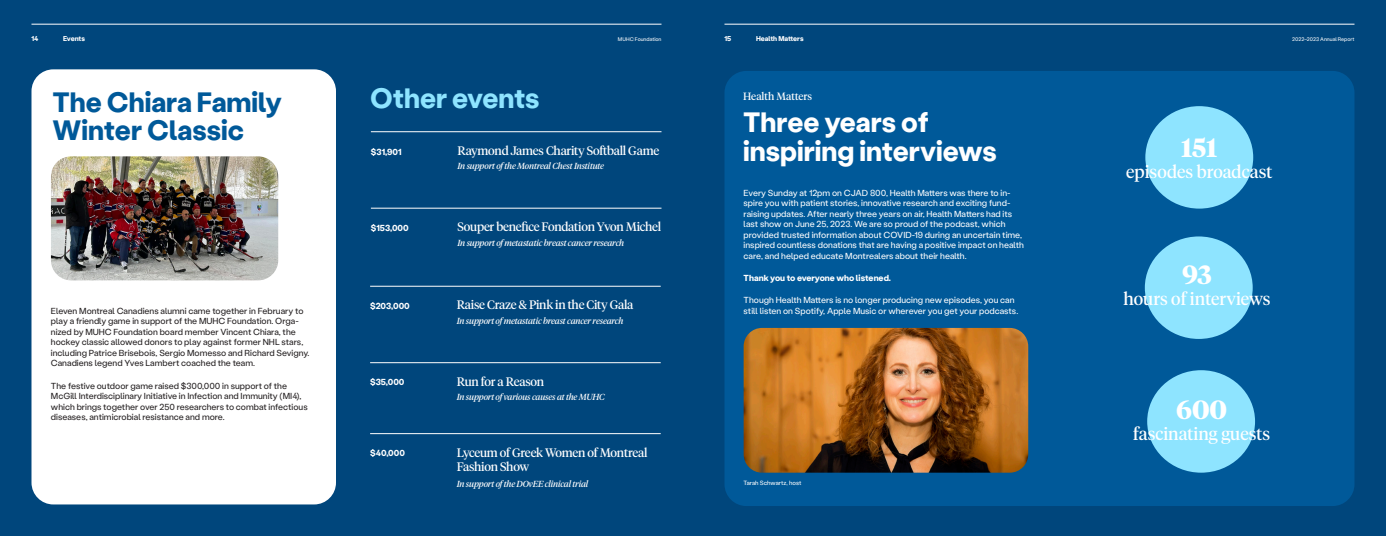
<style>
.page{position:relative;width:1386px;height:536px;background:#00467c}
.page>*{position:absolute;margin:0;border:0;box-sizing:border-box;transform-origin:0 0}
.Titre{font:700 28px/28.3px "Stabil Grotesk";color:#fff}
.Titre-2{font:700 28px/28.3px "Stabil Grotesk";color:#005999}
.Surtitre{font:700 28px "Stabil Grotesk";color:#8ee4ff}
.t1{font:700 26.25px "Tiempos Headline";color:#fff}
.t2{font:17.5px "Tiempos Headline";color:#fff}
.t3{font:12.25px/14.7px "Tiempos Headline";letter-spacing:-.02em;color:#fff}
.Surtitre-2{font:10.5px "Tiempos Headline";color:#fff}
.Texte_courant{font:8.75px/10.5px "Stabil Grotesk";color:#fff}
.Texte_courant-2{font:8.75px/10.5px "Stabil Grotesk";color:#231f20}
.t4{font:italic 8.75px "Tiempos Headline";letter-spacing:-.02em;color:#fff}
.Texte_courant-3{font:700 8.75px "Stabil Grotesk";color:#fff}
.t5{font:700 7px "Stabil Grotesk";color:#fff}
.Texte_courant-4{font:6.12px "Stabil Grotesk";color:#fff}
.t6{font:5.25px "Stabil Grotesk";color:#fff}
</style>
<div class="page">
<hr style="left:32px;top:24px;width:630px;height:1px;background:#fff">
<hr style="left:724px;top:24px;width:630px;height:1px;background:#fff">
<div style="left:32px;top:69px;width:304px;height:435px;background:#fff;border-radius:22px"></div>
<img style="left:51px;top:156px;width:227px;height:124px">
<hr style="left:370px;top:286px;width:291px;height:1px;background:#fff">
<hr style="left:370px;top:362px;width:291px;height:1px;background:#fff">
<hr style="left:371px;top:131px;width:291px;height:1px;background:#fff">
<hr style="left:371px;top:208px;width:291px;height:1px;background:#fff">
<hr style="left:370px;top:433px;width:291px;height:1px;background:#fff">
<div style="left:724px;top:71px;width:630px;height:435px;background:#005999;border-radius:22px"></div>
<img style="left:744px;top:328px;width:284px;height:144px">
<div style="left:1145px;top:106px;width:108px;height:102px;background:#8ee4ff;border-radius:50%"></div>
<div style="left:1145px;top:236px;width:108px;height:103px;background:#8ee4ff;border-radius:50%"></div>
<div style="left:1147px;top:370px;width:108px;height:102px;background:#8ee4ff;border-radius:50%"></div>
<p class="t5" style="left:32px;top:34px;width:9px">14</p>
<p class="t5" style="left:63px;top:34px;width:24px">Events</p>
<p class="t6" style="left:618px;top:36px;width:45px">MUHC Foundation</p>
<p class="t5" style="left:724px;top:34px;width:8px">15</p>
<p class="t5" style="left:756px;top:34px;width:49px">Health Matters</p>
<p class="t6" style="left:1292px;top:36px;width:64px">2022–2023 Annual Report</p>
<p class="Titre-2" style="left:53px;top:86px;width:231px">The Chiara Family<br>Winter Classic</p>
<p class="Surtitre" style="left:370px;top:79px;width:171px">Other events</p>
<p class="Texte_courant-2" style="left:51px;top:305px;width:260px">Eleven Montreal Canadiens alumni came together in February to play a friendly game in support of the MUHC Foundation. Orga&shy;nized by MUHC Foundation board member Vincent Chiara, the hockey classic allowed donors to play against former NHL stars, including Patrice Brisebois, Sergio Momesso and Richard Sevigny.<br>Canadiens legend Yves Lambert coached the team.</p>
<p class="Texte_courant-2" style="left:51px;top:380px;width:258px">The festive outdoor game raised $300,000 in support of the McGill Interdisciplinary Initiative in Infection and Immunity (MI4), which brings together over 250 researchers to combat infectious diseases, antimicrobial resistance and more.</p>
<p class="Texte_courant-3" style="left:371px;top:145px;width:32px">$31,901</p>
<p class="t3" style="left:458px;top:142px;width:203px">Raymond James Charity Softball Game</p>
<p class="t4" style="left:458px;top:160px;width:148px">In support of the Montreal Chest Institute</p>
<p class="Texte_courant-3" style="left:371px;top:222px;width:39px">$153,000</p>
<p class="t3" style="left:458px;top:219px;width:205px">Souper benefice Fondation Yvon Michel</p>
<p class="t4" style="left:458px;top:237px;width:168px">In support of metastatic breast cancer research</p>
<p class="Texte_courant-3" style="left:370px;top:300px;width:41px">$203,000</p>
<p class="t3" style="left:457px;top:297px;width:178px">Raise Craze &amp; Pink in the City Gala</p>
<p class="t4" style="left:457px;top:315px;width:168px">In support of metastatic breast cancer research</p>
<p class="Texte_courant-3" style="left:370px;top:376px;width:36px">$35,000</p>
<p class="t3" style="left:457px;top:373px;width:89px">Run for a Reason</p>
<p class="t4" style="left:457px;top:391px;width:150px">In support of various causes at the MUHC</p>
<p class="Texte_courant-3" style="left:370px;top:447px;width:36px">$40,000</p>
<p class="t3" style="left:457px;top:444px;width:192px">Lyceum of Greek Women of Montreal<br>Fashion Show</p>
<p class="t4" style="left:457px;top:478px;width:133px">In support of the DOvEE clinical trial</p>
<p class="Surtitre-2" style="left:743px;top:90px;width:71px">Health Matters</p>
<p class="Titre" style="left:743px;top:107px;width:255px">Three years of inspiring interviews</p>
<p class="Texte_courant" style="left:744px;top:187px;width:282px">Every Sunday at 12pm on CJAD 800, Health Matters was there to in&shy;spire you with patient stories, innovative research and exciting fund&shy;raising updates. After nearly three years on air, Health Matters had its last show on June 25, 2023. We are so proud of the podcast, which provided trusted information about COVID-19 during an uncertain time, inspired countless donations that are having a positive impact on health care, and helped educate Montrealers about their health.</p>
<p class="Texte_courant-3" style="left:744px;top:272px;width:149px">Thank you to everyone who listened.</p>
<p class="Texte_courant" style="left:744px;top:294px;width:276px">Though Health Matters is no longer producing new episodes, you can still listen on Spotify, Apple Music or wherever you get your podcasts.</p>
<p class="Texte_courant-4" style="left:744px;top:478px;width:59px">Tarah Schwartz, host</p>
<p class="t1" style="left:1181px;top:130px;width:38px">151</p>
<p class="t2" style="left:1126px;top:160px;width:148px">episodes broadcast</p>
<p class="t1" style="left:1182px;top:256px;width:31px">93</p>
<p class="t2" style="left:1123px;top:286px;width:149px">hours of interviews</p>
<p class="t1" style="left:1176px;top:391px;width:53px">600</p>
<p class="t2" style="left:1133px;top:422px;width:139px">fascinating guests</p>
</div>
